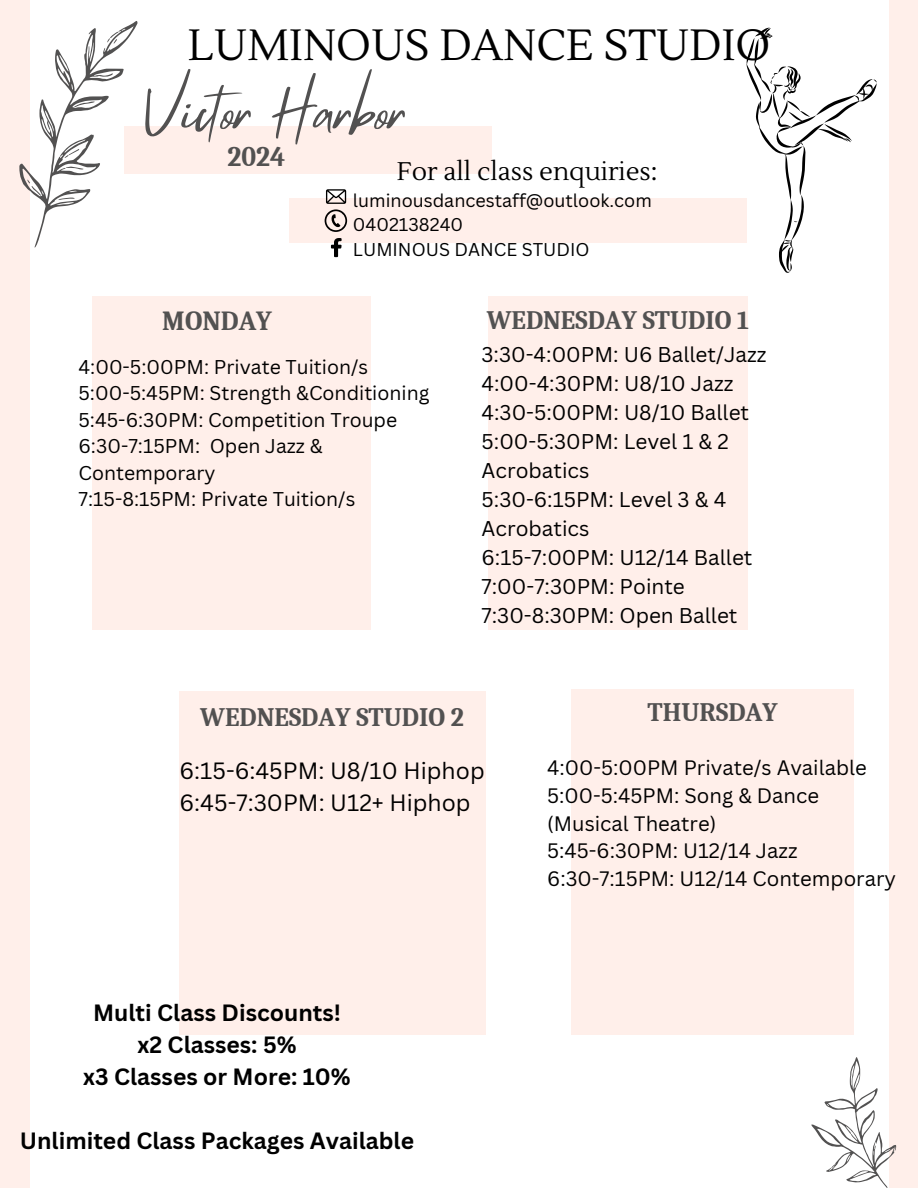
<style>
.page{position:relative;width:918px;height:1188px;background:#ffefea}
.page>*{position:absolute;margin:0;border:0;box-sizing:border-box;transform-origin:0 0}
.t1{font:54.75px "Mistrully";color:#525151}
.t2{font:43.5px "Lustria";color:#000}
.t3{font:700 27.6px "Caladea";color:#525151}
.t4{font:700 26.85px "Caladea";color:#525151}
.t5{font:700 25.95px "Caladea";color:#525151}
.t6{font:25.5px "Lustria";color:#000}
.t7{font:700 22.95px "Canva Sans";color:#000}
.t8{font:22.95px "Canva Sans";color:#000}
.t9{font:20.85px "Canva Sans";color:#000}
.t10{font:20.4px "Canva Sans";color:#000}
.t11{font:19.35px "Canva Sans";color:#000}
.t12{font:18px "Canva Sans";color:#000}
</style>
<div class="page">
<div style="left:30px;top:1px;width:858px;height:1187px;background:#fff"></div>
<div style="left:92px;top:296px;width:278px;height:333px;background:#ffefea"></div>
<div style="left:179px;top:692px;width:306px;height:343px;background:#ffefea"></div>
<div style="left:488px;top:296px;width:260px;height:333px;background:#ffefea"></div>
<div style="left:572px;top:690px;width:282px;height:345px;background:#ffefea"></div>
<svg style="left:811px;top:1057px;width:85px;height:131px"></svg>
<svg style="left:19px;top:21px;width:118px;height:227px"></svg>
<div style="left:125px;top:127px;width:367px;height:47px;background:#ffefea"></div>
<div style="left:289px;top:198px;width:457px;height:45px;background:#ffefea"></div>
<svg style="left:746px;top:28px;width:131px;height:245px"></svg>
<svg style="left:325px;top:189px;width:22px;height:43px"></svg>
<svg style="left:331px;top:238px;width:11px;height:19px"></svg>
<p class="t2" style="left:188px;top:18px;width:584px">LUMINOUS DANCE STUDIO</p>
<p class="t1" style="left:143px;top:68px;width:267px">Victor Harbor</p>
<p class="t3" style="left:228px;top:141px;width:59px">2024</p>
<p class="t6" style="left:397px;top:156px;width:262px">For all class enquiries:</p>
<p class="t4" style="left:162px;top:306px;width:111px">MONDAY</p>
<p class="t12" style="left:353px;top:187px;width:300px">luminousdancestaff@outlook.com</p>
<p class="t12" style="left:353px;top:212px;width:112px">0402138240</p>
<p class="t12" style="left:353px;top:237px;width:238px">LUMINOUS DANCE STUDIO</p>
<p class="t5" style="left:487px;top:306px;width:264px">WEDNESDAY STUDIO 1</p>
<p class="t11" style="left:79px;top:353px;width:291px">4:00-5:00PM: Private Tuition/s</p>
<p class="t11" style="left:79px;top:380px;width:352px">5:00-5:45PM: Strength &amp;Conditioning</p>
<p class="t11" style="left:79px;top:406px;width:320px">5:45-6:30PM: Competition Troupe</p>
<p class="t11" style="left:79px;top:433px;width:246px">6:30-7:15PM: Open Jazz &amp;</p>
<p class="t11" style="left:79px;top:459px;width:139px">Contemporary</p>
<p class="t11" style="left:79px;top:486px;width:278px">7:15-8:15PM: Private Tuition/s</p>
<p class="t9" style="left:482px;top:340px;width:287px">3:30-4:00PM: U6 Ballet/Jazz</p>
<p class="t9" style="left:482px;top:369px;width:253px">4:00-4:30PM: U8/10 Jazz</p>
<p class="t9" style="left:482px;top:398px;width:269px">4:30-5:00PM: U8/10 Ballet</p>
<p class="t9" style="left:482px;top:427px;width:249px">5:00-5:30PM: Level 1 &amp; 2</p>
<p class="t9" style="left:482px;top:456px;width:109px">Acrobatics</p>
<p class="t9" style="left:482px;top:484px;width:246px">5:30-6:15PM: Level 3 &amp; 4</p>
<p class="t9" style="left:482px;top:513px;width:109px">Acrobatics</p>
<p class="t9" style="left:482px;top:542px;width:272px">6:15-7:00PM: U12/14 Ballet</p>
<p class="t9" style="left:482px;top:571px;width:205px">7:00-7:30PM: Pointe</p>
<p class="t9" style="left:482px;top:600px;width:257px">7:30-8:30PM: Open Ballet</p>
<p class="t5" style="left:200px;top:702px;width:265px">WEDNESDAY STUDIO 2</p>
<p class="t5" style="left:648px;top:698px;width:132px">THURSDAY</p>
<p class="t8" style="left:180px;top:755px;width:307px">6:15-6:45PM: U8/10 Hiphop</p>
<p class="t8" style="left:180px;top:787px;width:293px">6:45-7:30PM: U12+ Hiphop</p>
<p class="t7" style="left:93px;top:996px;width:249px">Multi Class Discounts!</p>
<p class="t7" style="left:138px;top:1028px;width:161px">x2 Classes: 5%</p>
<p class="t7" style="left:83px;top:1060px;width:269px">x3 Classes or More: 10%</p>
<p class="t7" style="left:20px;top:1125px;width:396px">Unlimited Class Packages Available</p>
<p class="t10" style="left:547px;top:753px;width:321px">4:00-5:00PM Private/s Available</p>
<p class="t10" style="left:547px;top:781px;width:273px">5:00-5:45PM: Song &amp; Dance</p>
<p class="t10" style="left:547px;top:809px;width:171px">(Musical Theatre)</p>
<p class="t10" style="left:547px;top:837px;width:252px">5:45-6:30PM: U12/14 Jazz</p>
<p class="t10" style="left:547px;top:864px;width:350px">6:30-7:15PM: U12/14 Contemporary</p>
</div>
